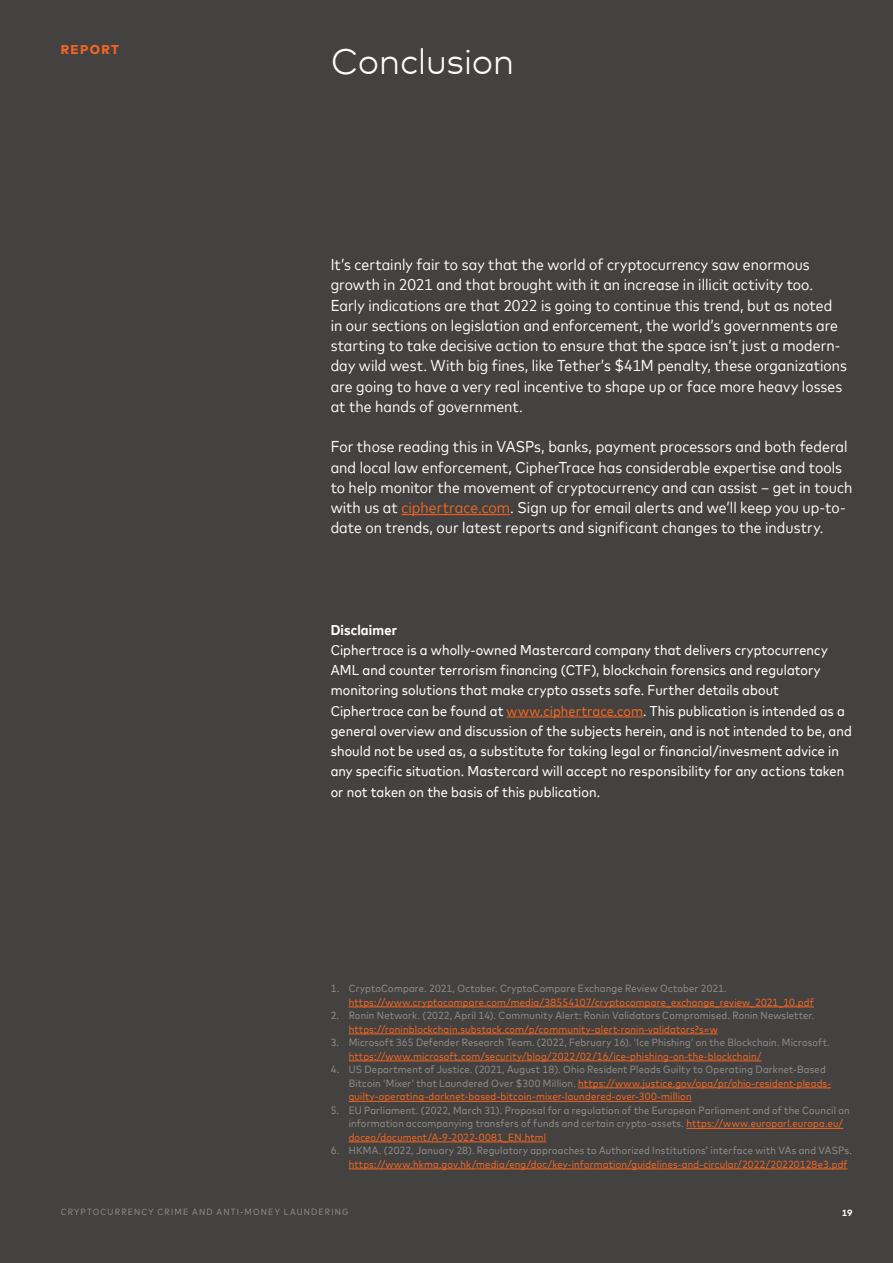
<style>
.page{position:relative;width:893px;height:1263px;background:#444241}
.page>*{position:absolute;margin:0;border:0;box-sizing:border-box;transform-origin:0 0}
.t1{font:300 36px "Mark Offc For MC";letter-spacing:-.01em;color:#fff}
.t2{font:15.75px/20.2px "Mark For MC Nrw";letter-spacing:.005em;color:#fff}
.t3{font:14.25px/20.2px "Mark For MC Nrw";letter-spacing:.005em;color:#fff}
.t4{font:700 14.25px "Mark For MC Nrw";letter-spacing:.01em;color:#fff}
.t5{font:800 12.75px "Mark Offc For MC";letter-spacing:.1em;color:#f26522}
.t6{font:10.5px/13.5px "Mark For MC Nrw";letter-spacing:.02em;color:#8d8b89}
.t7{font:10.5px "Mark For MC Nrw";letter-spacing:.015em;color:#f26522}
.t8{font:9px "Mark For MC Nrw";letter-spacing:.13em;color:#8d8b89}
.t9{font:700 9px "Mark Offc For MC";color:#fff}
.s1{color:#f26522}
</style>
<div class="page">
<hr style="left:401px;top:514px;width:109px;height:1px;background:#f26522">
<hr style="left:349px;top:1006px;width:465px;height:1px;background:#f26522">
<hr style="left:349px;top:1033px;width:369px;height:1px;background:#f26522">
<hr style="left:349px;top:1060px;width:413px;height:1px;background:#f26522">
<hr style="left:578px;top:1087px;width:253px;height:1px;background:#f26522">
<hr style="left:349px;top:1101px;width:343px;height:1px;background:#f26522">
<hr style="left:686px;top:1128px;width:157px;height:1px;background:#f26522">
<hr style="left:349px;top:1141px;width:197px;height:1px;background:#f26522">
<hr style="left:349px;top:1168px;width:499px;height:1px;background:#f26522">
<hr style="left:507px;top:716px;width:136px;height:1px;background:#f26522">
<p class="t5" style="left:61px;top:40px;width:60px">REPORT</p>
<h1 class="t1" style="left:331px;top:35px;width:185px">Conclusion</h1>
<p class="t2" style="left:331px;top:253px;width:518px">It’s certainly fair to say that the world of cryptocurrency saw enormous growth in 2021 and that brought with it an increase in illicit activity too.<br>Early indications are that 2022 is going to continue this trend, but as noted in our sections on legislation and enforcement, the world’s governments are starting to take decisive action to ensure that the space isn’t just a modern&shy;day wild west. With big fines, like Tether’s $41M penalty, these organizations are going to have a very real incentive to shape up or face more heavy losses at the hands of government.</p>
<p class="t2" style="left:331px;top:435px;width:523px">For those reading this in VASPs, banks, payment processors and both federal and local law enforcement, CipherTrace has considerable expertise and tools to help monitor the movement of cryptocurrency and can assist – get in touch with us at <span class="s1">ciphertrace.com</span>. Sign up for email alerts and we’ll keep you up-to&shy;date on trends, our latest reports and significant changes to the industry.</p>
<h3 class="t4" style="left:331px;top:619px;width:68px">Disclaimer</h3>
<p class="t3" style="left:331px;top:638px;width:523px">Ciphertrace is a wholly-owned Mastercard company that delivers cryptocurrency AML and counter terrorism financing (CTF), blockchain forensics and regulatory monitoring solutions that make crypto assets safe. Further details about Ciphertrace can be found at <span class="s1">www.ciphertrace.com</span>. This publication is intended as a general overview and discussion of the subjects herein, and is not intended to be, and should not be used as, a substitute for taking legal or financial/invesment advice in any specific situation. Mastercard will accept no responsibility for any actions taken or not taken on the basis of this publication.</p>
<p class="t6" style="left:331px;top:981px;width:398px">1. CryptoCompare. 2021, October. CryptoCompare Exchange Review October 2021.</p>
<p class="t7" style="left:349px;top:994px;width:467px">https://www.cryptocompare.com/media/38554107/cryptocompare_exchange_review_2021_10.pdf</p>
<p class="t6" style="left:331px;top:1008px;width:485px">2. Ronin Network. (2022, April 14). Community Alert: Ronin Validators Compromised. Ronin Newsletter.</p>
<p class="t7" style="left:349px;top:1021px;width:371px">https://roninblockchain.substack.com/p/community-alert-ronin-validators?s=w</p>
<p class="t6" style="left:331px;top:1035px;width:501px">3. Microsoft 365 Defender Research Team. (2022, February 16). ‘Ice Phishing’ on the Blockchain. Microsoft.</p>
<p class="t7" style="left:349px;top:1048px;width:414px">https://www.microsoft.com/security/blog/2022/02/16/ice-phishing-on-the-blockchain/</p>
<p class="t6" style="left:349px;top:1062px;width:484px;text-indent:-18px">4. US Department of Justice. (2021, August 18). Ohio Resident Pleads Guilty to Operating Darknet-Based<br>Bitcoin ‘Mixer’ that Laundered Over $300 Million. <span class="s1">https://www.justice.gov/opa/pr/ohio-resident-pleads&shy;guilty-operating-darknet-based-bitcoin-mixer-laundered-over-300-million</span></p>
<p class="t6" style="left:349px;top:1103px;width:503px;text-indent:-18px">5. EU Parliament. (2022, March 31). Proposal for a regulation of the European Parliament and of the Council on information accompanying transfers of funds and certain crypto-assets. <span class="s1">https://www.europarl.europa.eu/ doceo/document/A-9-2022-0081_EN.html</span></p>
<p class="t6" style="left:331px;top:1143px;width:523px">6. HKMA. (2022, January 28). Regulatory approaches to Authorized Institutions’ interface with VAs and VASPs.</p>
<p class="t7" style="left:349px;top:1156px;width:500px">https://www.hkma.gov.hk/media/eng/doc/key-information/guidelines-and-circular/2022/20220128e3.pdf</p>
<p class="t8" style="left:61px;top:1205px;width:289px">CRYPTOCURRENCY CRIME AND ANTI-MONEY LAUNDERING</p>
<p class="t9" style="left:842px;top:1206px;width:12px">19</p>
</div>
